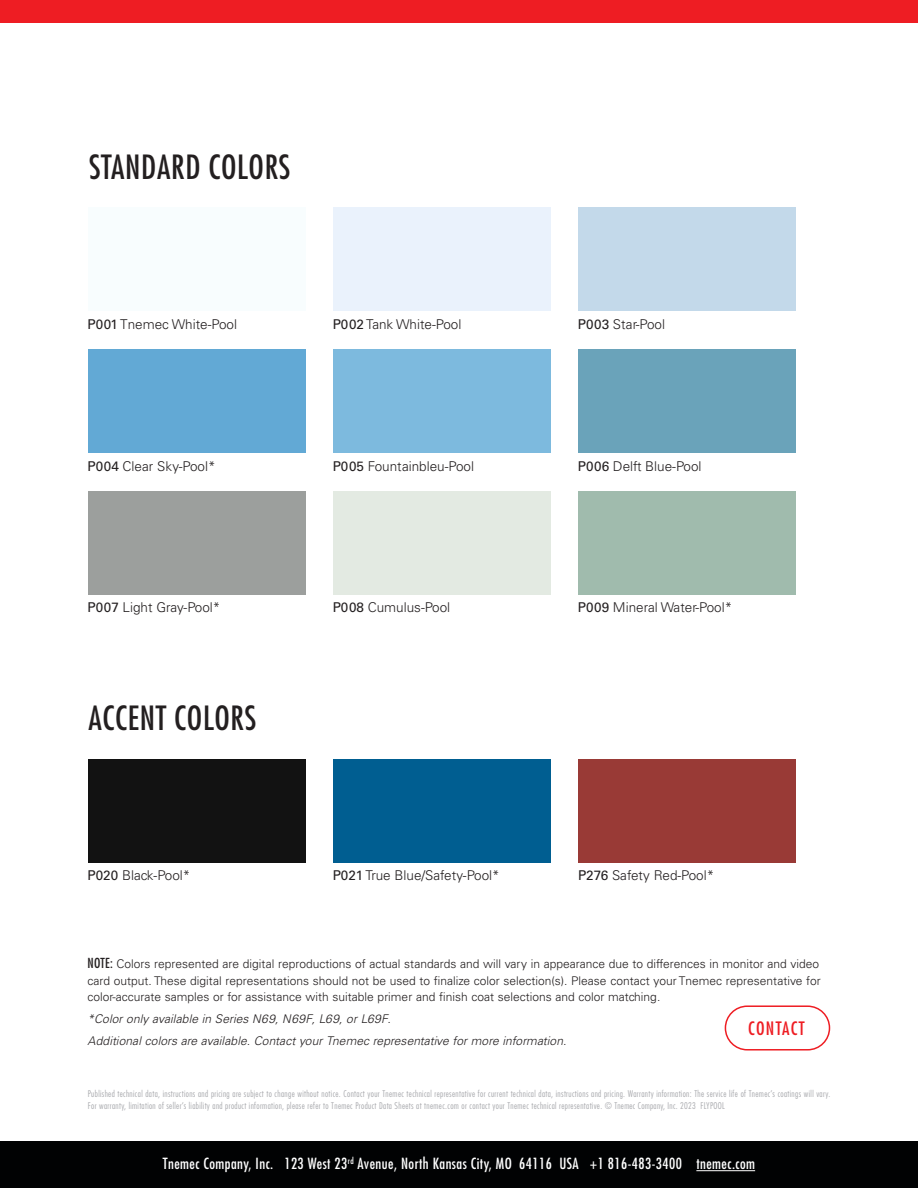
<style>
.page{position:relative;width:918px;height:1188px;background:#fff}
.page>*{position:absolute;margin:0;border:0;box-sizing:border-box;transform-origin:0 0}
.t1{font:condensed 32.55px "Futura Std";letter-spacing:.02em;color:#231f20}
.t2{font:condensed 18px "Futura Std";letter-spacing:.07em;color:#ee1d23}
.t3{font:condensed 15px "Futura Std";letter-spacing:.03em;color:#fff}
.t4{font:300 13.5px "Univers LT Std";color:#231f20}
.t5{font:300 12px/16.5px "Univers LT Std";color:#231f20}
.t6{font:italic 300 12px "Univers LT Std";letter-spacing:.01em;color:#231f20}
.t7{font:300 condensed 9px/12px "Futura Std";letter-spacing:.04em;color:#a8a9ad}
.s1{font-weight:400}
.s2{font-family:"Futura Std";font-weight:400;font-stretch:condensed;font-size:13.5px}
</style>
<div class="page">
<div style="left:0;top:0;width:918px;height:23px;background:#ee1d23"></div>
<div style="left:0;top:1142px;width:918px;height:46px;background:#010203"></div>
<hr style="left:696px;top:1170px;width:59px;height:1px;background:#fff">
<div style="left:725px;top:1005px;width:105px;height:46px;border:2px solid #ee1d23;border-radius:22px"></div>
<div style="left:88px;top:207px;width:218px;height:104px;background:#f8fdfe"></div>
<div style="left:333px;top:207px;width:218px;height:104px;background:#eaf2fc"></div>
<div style="left:578px;top:207px;width:218px;height:104px;background:#c3d9ea"></div>
<div style="left:88px;top:349px;width:218px;height:104px;background:#62a9d5"></div>
<div style="left:333px;top:349px;width:218px;height:104px;background:#7dbade"></div>
<div style="left:578px;top:349px;width:218px;height:104px;background:#6aa3ba"></div>
<div style="left:88px;top:491px;width:218px;height:104px;background:#9c9f9d"></div>
<div style="left:333px;top:491px;width:218px;height:104px;background:#e3eae2"></div>
<div style="left:578px;top:491px;width:218px;height:104px;background:#a0bbad"></div>
<div style="left:88px;top:759px;width:218px;height:103px;background:#121212"></div>
<div style="left:333px;top:759px;width:218px;height:103px;background:#005e91"></div>
<div style="left:578px;top:759px;width:218px;height:103px;background:#993a36"></div>
<p class="t1" style="left:89px;top:148px;width:203px">STANDARD COLORS</p>
<p class="t4" style="left:88px;top:316px;width:151px"><span class="s1">P001</span> Tnemec White-Pool</p>
<p class="t4" style="left:333px;top:316px;width:130px"><span class="s1">P002</span> Tank White-Pool</p>
<p class="t4" style="left:578px;top:316px;width:89px"><span class="s1">P003</span> Star-Pool</p>
<p class="t4" style="left:88px;top:458px;width:130px"><span class="s1">P004</span> Clear Sky-Pool*</p>
<p class="t4" style="left:333px;top:458px;width:143px"><span class="s1">P005</span> Fountainbleu-Pool</p>
<p class="t4" style="left:578px;top:458px;width:125px"><span class="s1">P006</span> Delft Blue-Pool</p>
<p class="t4" style="left:88px;top:600px;width:134px"><span class="s1">P007</span> Light Gray-Pool*</p>
<p class="t4" style="left:333px;top:600px;width:119px"><span class="s1">P008</span> Cumulus-Pool</p>
<p class="t4" style="left:578px;top:600px;width:156px"><span class="s1">P009</span> Mineral Water-Pool*</p>
<p class="t1" style="left:88px;top:699px;width:169px">ACCENT COLORS</p>
<p class="t4" style="left:88px;top:867px;width:104px"><span class="s1">P020</span> Black-Pool*</p>
<p class="t4" style="left:333px;top:867px;width:169px"><span class="s1">P021</span> True Blue/Safety-Pool*</p>
<p class="t4" style="left:578px;top:867px;width:138px"><span class="s1">P276</span> Safety Red-Pool*</p>
<p class="t5" style="left:88px;top:956px;width:735px"><span class="s2">NOTE:</span> Colors represented are digital reproductions of actual standards and will vary in appearance due to differences in monitor and video card output. These digital representations should not be used to finalize color selection(s). Please contact your Tnemec representative for color-accurate samples or for assistance with suitable primer and finish coat selections and color matching.</p>
<p class="t6" style="left:88px;top:1012px;width:305px">*Color only available in Series N69, N69F, L69, or L69F.</p>
<p class="t6" style="left:88px;top:1034px;width:480px">Additional colors are available. Contact your Tnemec representative for more information.</p>
<p class="t2" style="left:748px;top:1018px;width:58px">CONTACT</p>
<p class="t7" style="left:88px;top:1088px;width:744px">Published technical data, instructions and pricing are subject to change without notice. Contact your Tnemec technical representative for current technical data, instructions and pricing. Warranty information: The service life of Tnemec’s coatings will vary.<br>For warranty, limitation of seller’s liability and product information, please refer to Tnemec Product Data Sheets at tnemec.com or contact your Tnemec technical representative. © Tnemec Company, Inc. 2023 FLYPOOL</p>
<p class="t3" style="left:163px;top:1155px;width:594px">Tnemec Company, Inc. 123 West 23<sup>rd</sup> Avenue, North Kansas City, MO 64116 USA +1 816-483-3400 tnemec.com</p>
</div>
